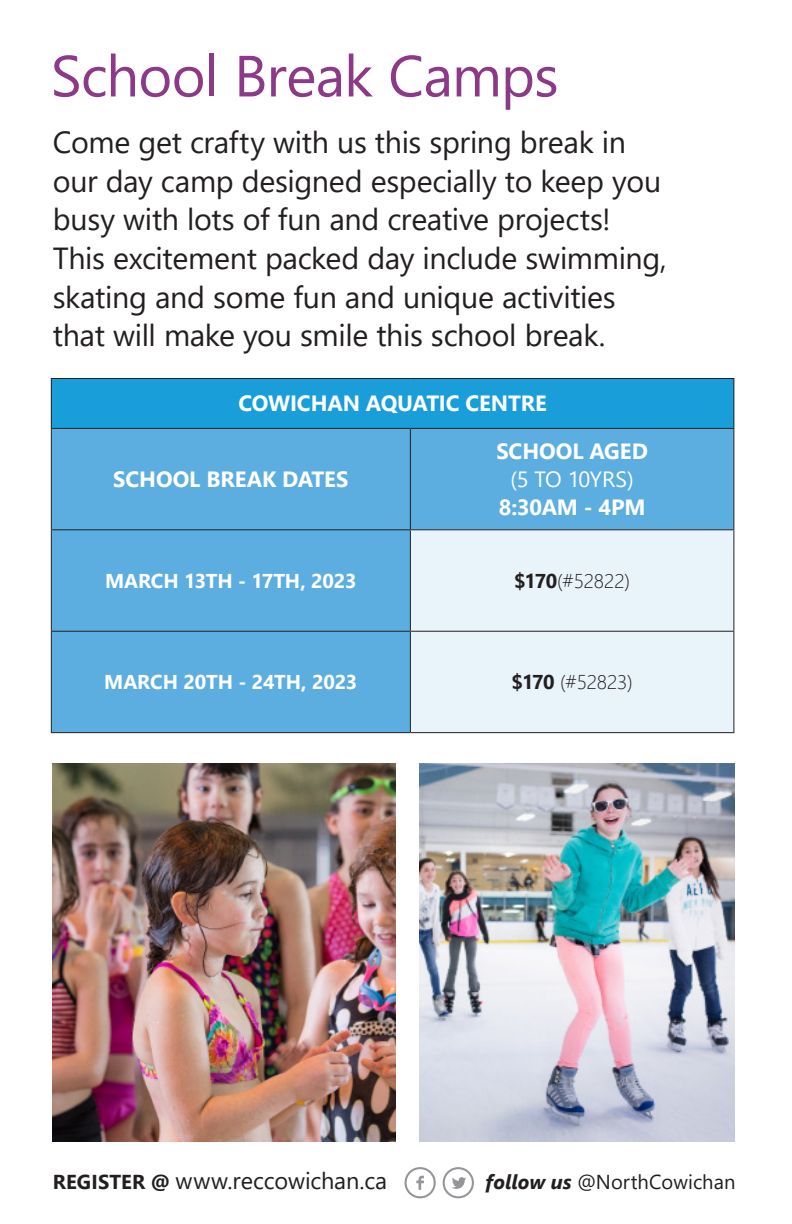
<style>
.page{position:relative;width:792px;height:1224px;background:#fff}
.page>*{position:absolute;margin:0;border:0;box-sizing:border-box;transform-origin:0 0}
.t1{font:58px "Segoe UI";letter-spacing:-.015em;color:#8b3988}
.t2{font:30.4px/38.8px "Segoe UI";letter-spacing:-.01em;color:#231f20}
.t3{font:23.6px "Segoe UI";letter-spacing:-.005em;color:#231f20}
.t4{font:700 22px "Segoe UI";letter-spacing:-.005em;color:#fff}
.t5{font:22px "Segoe UI";letter-spacing:-.02em;color:#fff}
.t6{font:20.2px "Segoe UI";letter-spacing:.005em;color:#231f20}
.t7{font:700 20px "Segoe UI";letter-spacing:-.005em;color:#fff}
.t8{font:300 20px "Segoe UI";letter-spacing:-.01em;color:#231f20}
.s1{font-weight:700}
.s2{font-weight:700;font-size:20.2px}
.s3{font-weight:700;font-style:italic}
</style>
<div class="page">
<img style="left:53px;top:764px;width:343px;height:378px">
<img style="left:419px;top:764px;width:315px;height:378px">
<svg style="left:405px;top:1167px;width:31px;height:31px"></svg>
<svg style="left:443px;top:1167px;width:31px;height:31px"></svg>
<div style="left:51px;top:378px;width:683px;height:50px;background:#199eda"></div>
<div style="left:52px;top:429px;width:681px;height:303px;background:#5caee0"></div>
<div style="left:411px;top:530px;width:322px;height:202px;background:#e9f3fa"></div>
<hr style="left:51px;top:378px;width:359px;height:1px;background:#231f20">
<hr style="left:51px;top:379px;width:1px;height:49px;background:#231f20">
<hr style="left:410px;top:378px;width:324px;height:1px;background:#231f20">
<hr style="left:733px;top:379px;width:1px;height:49px;background:#231f20">
<hr style="left:51px;top:428px;width:359px;height:1px;background:#231f20">
<hr style="left:51px;top:429px;width:1px;height:100px;background:#231f20">
<hr style="left:410px;top:428px;width:324px;height:1px;background:#231f20">
<hr style="left:410px;top:429px;width:1px;height:100px;background:#231f20">
<hr style="left:733px;top:429px;width:1px;height:100px;background:#231f20">
<hr style="left:51px;top:529px;width:359px;height:1px;background:#231f20">
<hr style="left:51px;top:530px;width:1px;height:101px;background:#231f20">
<hr style="left:410px;top:529px;width:324px;height:1px;background:#231f20">
<hr style="left:410px;top:530px;width:1px;height:101px;background:#231f20">
<hr style="left:733px;top:530px;width:1px;height:101px;background:#231f20">
<hr style="left:51px;top:631px;width:359px;height:1px;background:#231f20">
<hr style="left:51px;top:632px;width:1px;height:100px;background:#231f20">
<hr style="left:410px;top:631px;width:324px;height:1px;background:#231f20">
<hr style="left:410px;top:632px;width:1px;height:100px;background:#231f20">
<hr style="left:733px;top:632px;width:1px;height:100px;background:#231f20">
<hr style="left:51px;top:732px;width:359px;height:1px;background:#231f20">
<hr style="left:410px;top:732px;width:324px;height:1px;background:#231f20">
<p class="t1" style="left:51px;top:21px;width:509px">School Break Camps</p>
<p class="t2" style="left:53px;top:120px;width:616px">Come get crafty with us this spring break in our day camp designed especially to keep you busy with lots of fun and creative projects!<br>This excitement packed day include swimming, skating and some fun and unique activities that will make you smile this school break.</p>
<p class="t4" style="left:238px;top:383px;width:310px">COWICHAN AQUATIC CENTRE</p>
<p class="t4" style="left:113px;top:459px;width:237px">SCHOOL BREAK DATES</p>
<p class="t4" style="left:496px;top:431px;width:153px">SCHOOL AGED</p>
<p class="t5" style="left:511px;top:459px;width:125px">(5 TO 10YRS)</p>
<p class="t4" style="left:499px;top:487px;width:148px">8:30AM - 4PM</p>
<p class="t7" style="left:105px;top:562px;width:253px">MARCH 13TH - 17TH, 2023</p>
<p class="t8" style="left:514px;top:562px;width:117px"><span class="s1">$170</span>(#52822)</p>
<p class="t7" style="left:104px;top:663px;width:255px">MARCH 20TH - 24TH, 2023</p>
<p class="t8" style="left:512px;top:663px;width:122px"><span class="s1">$170</span> (#52823)</p>
<p class="t3" style="left:53px;top:1158px;width:336px"><span class="s2">REGISTER @</span> www.reccowichan.ca</p>
<p class="t6" style="left:486px;top:1163px;width:251px"><span class="s3">follow us</span> @NorthCowichan</p>
</div>
